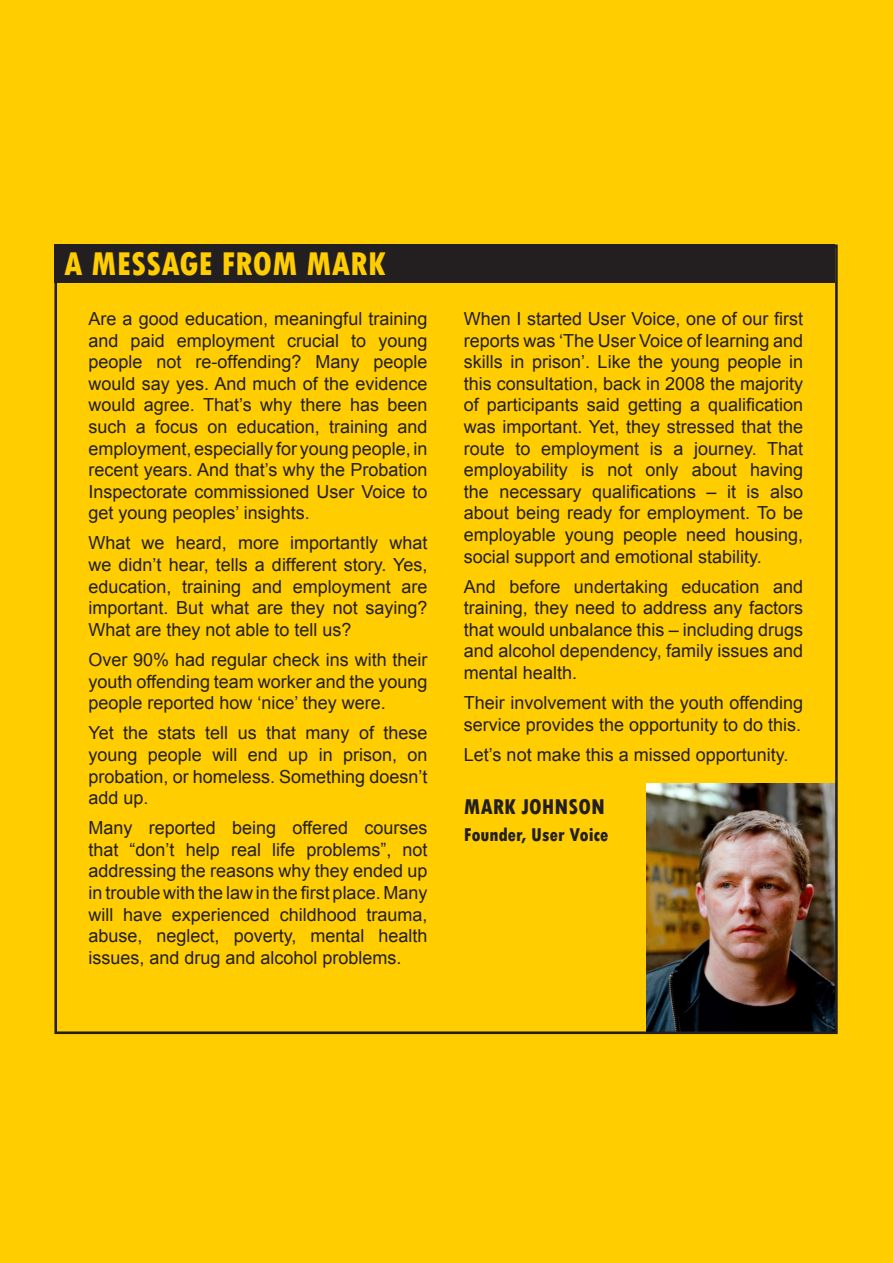
<style>
.page{position:relative;width:893px;height:1263px;background:#ffcd00}
.page>*{position:absolute;margin:0;border:0;box-sizing:border-box;transform-origin:0 0}
.t1{font:800 condensed 34.5px "Tw Cen";color:#ffcd00}
.t2{font:800 condensed 22.5px "Tw Cen";color:#231f20}
.t3{font:800 condensed 19.5px "Tw Cen";color:#231f20}
.body{font:18px/21.6px "Arial";color:#231f20;text-align:justify}
</style>
<div class="page">
<div style="left:54px;top:244px;width:781px;height:39px;background:#231f20"></div>
<img style="left:646px;top:784px;width:188px;height:246px">
<div style="left:54px;top:244px;width:784px;height:790px;border:3px solid #231f20"></div>
<p class="t1" style="left:64px;top:243px;width:323px">A MESSAGE FROM MARK</p>
<p class="body" style="left:88px;top:308px;width:341px">Are a good education, meaningful training and paid employment crucial to young people not re-offending? Many people would say yes. And much of the evidence would agree. That’s why there has been such a focus on education, training and employment, especially for young people, in recent years. And that’s why the Probation Inspectorate commissioned User Voice to get young peoples’ insights.</p>
<p class="body" style="left:88px;top:532px;width:341px">What we heard, more importantly what we didn’t hear, tells a different story. Yes, education, training and employment are important. But what are they not saying?<br>What are they not able to tell us?</p>
<p class="body" style="left:88px;top:649px;width:341px">Over 90% had regular check ins with their youth offending team worker and the young people reported how ‘nice’ they were.</p>
<p class="body" style="left:88px;top:722px;width:341px">Yet the stats tell us that many of these young people will end up in prison, on probation, or homeless. Something doesn’t add up.</p>
<p class="body" style="left:88px;top:817px;width:341px">Many reported being offered courses that “don’t help real life problems”, not addressing the reasons why they ended up in trouble with the law in the first place. Many will have experienced childhood trauma, abuse, neglect, poverty, mental health issues, and drug and alcohol problems.</p>
<p class="body" style="left:464px;top:308px;width:341px">When I started User Voice, one of our first reports was ‘The User Voice of learning and skills in prison’. Like the young people in this consultation, back in 2008 the majority of participants said getting a qualification was important. Yet, they stressed that the route to employment is a journey. That employability is not only about having the necessary qualifications – it is also about being ready for employment. To be employable young people need housing, social support and emotional stability.</p>
<p class="body" style="left:464px;top:576px;width:341px">And before undertaking education and training, they need to address any factors that would unbalance this – including drugs and alcohol dependency, family issues and mental health.</p>
<p class="body" style="left:464px;top:692px;width:341px">Their involvement with the youth offending service provides the opportunity to do this.</p>
<p class="body" style="left:464px;top:744px;width:326px">Let’s not make this a missed opportunity.</p>
<p class="t2" style="left:464px;top:793px;width:143px">MARK JOHNSON</p>
<p class="t3" style="left:464px;top:823px;width:146px">Founder, User Voice</p>
</div>
